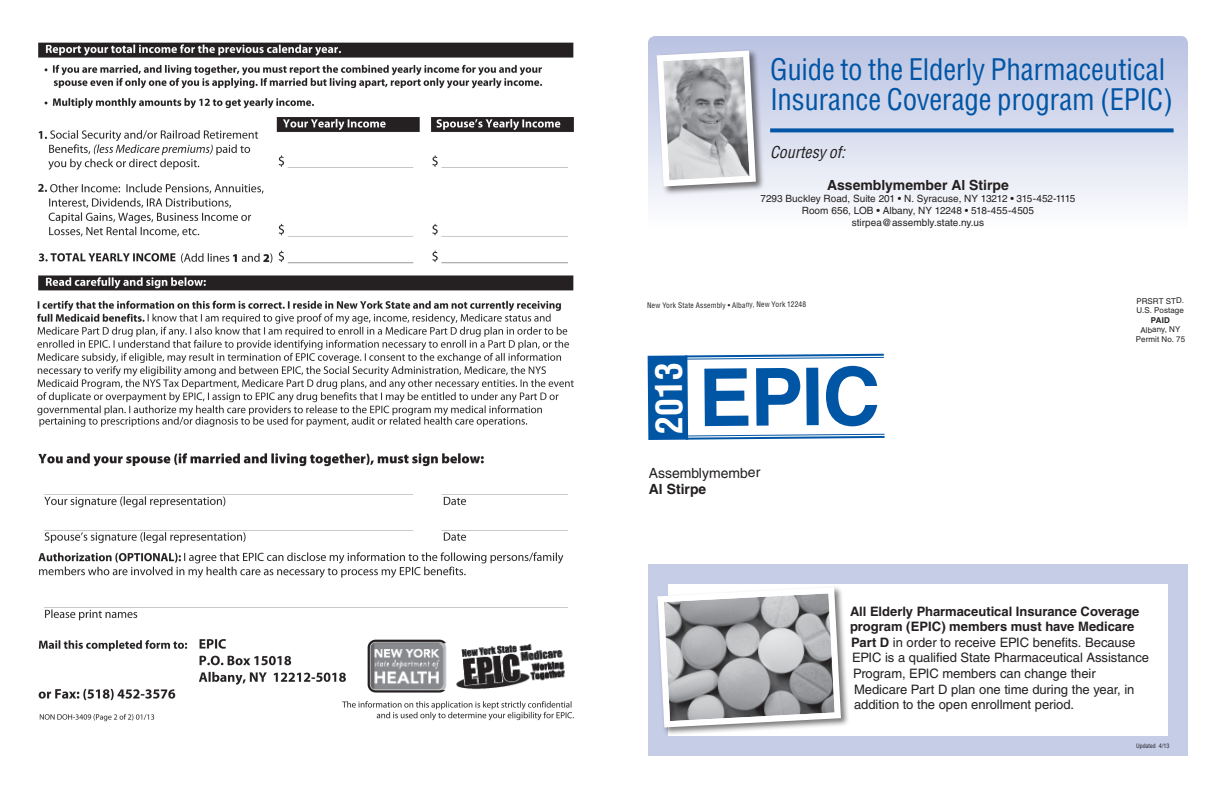
<style>
.page{position:relative;width:1224px;height:792px;background:#fff}
.page>*{position:absolute;margin:0;border:0;box-sizing:border-box;transform-origin:0 0}
.t1{font:700 80px "Helvetica";color:#0155a5}
.t2{font:700 condensed 36px "Helvetica";color:#fff}
.t3{font:condensed 29px/30px "Helvetica";letter-spacing:-.005em;color:#0155a5}
.t4{font:italic condensed 16px "Helvetica";letter-spacing:-.005em;color:#231f20}
.t5{font:700 14px "Helvetica";color:#231f20}
.t6{font:14px "Helvetica";color:#231f20}
.t7{font:13px "Helvetica";letter-spacing:-.005em;color:#231f20}
.t8{font:700 13px "Helvetica";color:#231f20}
.t9{font:10px "Helvetica";letter-spacing:.005em;color:#231f20}
.SM_Indicia{font:8px "Helvetica";color:#231f20}
.SM_Indicia-2{font:700 8px "Helvetica";color:#231f20}
.t10{font:condensed 7.5px "Helvetica";letter-spacing:.01em;color:#231f20}
.t11{font:condensed 6px "Helvetica";color:#231f20}
.s1{font-weight:700}
</style>
<div class="page">
<div style="left:648px;top:564px;width:540px;height:192px;background:#fff;border:20px solid #c6cde7"></div>
<img style="left:37px;top:42px;width:537px;height:680px">
<svg style="left:648px;top:36px;width:540px;height:167px;background:#d5daed"></svg>
<div style="left:656px;top:586px;width:194px;height:150px;background:#231f20;opacity:.6"></div>
<svg style="left:654px;top:584px;width:190px;height:147px"></svg>
<svg style="left:648px;top:353px;width:237px;height:87px"></svg>
<svg style="left:770px;top:128px;width:404px;height:4px;background:#1662ac"></svg>
<div style="left:655px;top:49px;width:110px;height:146px;background:#231f20;opacity:.6"></div>
<svg style="left:654px;top:47px;width:105px;height:143px"></svg>
<h3 class="t3" style="left:770px;top:55px;width:405px">Guide to the Elderly Pharmaceutical<br>Insurance Coverage program (EPIC)</h3>
<p class="t4" style="left:770px;top:143px;width:77px">Courtesy of:</p>
<p class="t5" style="left:827px;top:176px;width:183px">Assemblymember Al Stirpe</p>
<p class="t9" style="left:761px;top:193px;width:316px">7293 Buckley Road, Suite 201 • N. Syracuse, NY 13212 • 315-452-1115</p>
<p class="t9" style="left:802px;top:205px;width:234px">Room 656, LOB • Albany, NY 12248 • 518-455-4505</p>
<p class="t9" style="left:852px;top:217px;width:134px">stirpea@assembly.state.ny.us</p>
<p class="t10" style="left:647px;top:300px;width:161px">New York State Assembly • Albany, New York 12248</p>
<p class="t2" style="left:647px;top:434px;width:74px;rotate:-90deg">2013</p>
<p class="t1" style="left:699px;top:349px;width:184px">EPIC</p>
<p class="t6" style="left:648px;top:466px;width:113px;rotate:-1deg">Assemblymember</p>
<p class="t5" style="left:649px;top:481px;width:59px;rotate:-1deg">Al Stirpe</p>
<p class="SM_Indicia" style="left:1136px;top:296px;width:49px">PRSRT STD.</p>
<p class="SM_Indicia" style="left:1137px;top:306px;width:49px">U.S. Postage</p>
<p class="SM_Indicia-2" style="left:1151px;top:315px;width:21px">PAID</p>
<p class="SM_Indicia" style="left:1140px;top:325px;width:42px">Albany, NY</p>
<p class="SM_Indicia" style="left:1136px;top:335px;width:51px">Permit No. 75</p>
<p class="t8" style="left:850px;top:603px;width:291px">All Elderly Pharmaceutical Insurance Coverage</p>
<p class="t8" style="left:850px;top:619px;width:286px">program (EPIC) members must have Medicare</p>
<p class="t7" style="left:851px;top:635px;width:286px"><span class="s1">Part D</span> in order to receive EPIC benefits. Because</p>
<p class="t7" style="left:852px;top:650px;width:299px">EPIC is a qualified State Pharmaceutical Assistance</p>
<p class="t7" style="left:853px;top:666px;width:244px">Program, EPIC members can change their</p>
<p class="t7" style="left:854px;top:681px;width:282px">Medicare Part D plan one time during the year, in</p>
<p class="t7" style="left:854px;top:697px;width:222px">addition to the open enrollment period.</p>
<p class="t11" style="left:1136px;top:742px;width:35px">Updated 4/13</p>
</div>
